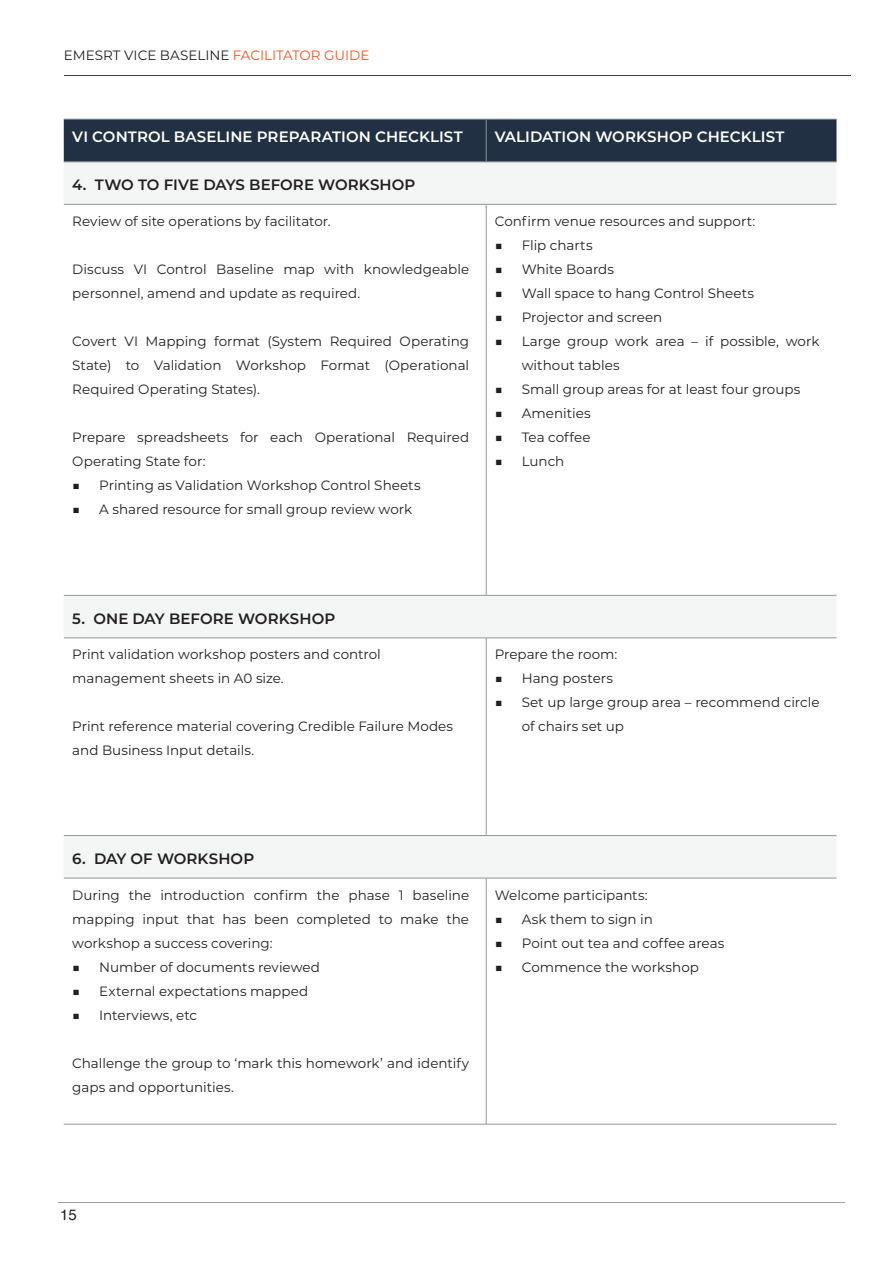
<style>
.page{position:relative;width:893px;height:1263px;background:#fff}
.page>*{position:absolute;margin:0;border:0;box-sizing:border-box;transform-origin:0 0}
.Body_Text__align_left{font:600 15px "Montserrat";letter-spacing:.005em;color:#231f20}
.Body_Text__align_left-2{font:600 15px "Montserrat";letter-spacing:.005em;color:#fff}
.Body_Text__align_right{font:600 15px "Montserrat";letter-spacing:.005em;color:#fff}
.t1{font:15px "Helvetica";color:#231f20}
.Body_Text__align_left-3{font:13.5px/24px "Montserrat";color:#231f20}
.Body_Text__align_right-2{font:13.5px "Montserrat";color:#231f20}
.s1{color:#f15522}
</style>
<div class="page">
<hr style="left:64px;top:75px;width:786px;height:1px;background:#3e3e3f">
<hr style="left:58px;top:1202px;width:787px;height:1px;background:#9d9fa2">
<div style="left:64px;top:120px;width:772px;height:42px;background:#213042"></div>
<svg style="left:64px;top:163px;width:772px;height:715px"></svg>
<hr style="left:486px;top:119px;width:1px;height:43px;background:#939598">
<hr style="left:486px;top:204px;width:1px;height:391px;background:#939598">
<hr style="left:64px;top:595px;width:422px;height:1px;background:#939598">
<hr style="left:486px;top:595px;width:350px;height:1px;background:#939598">
<hr style="left:64px;top:638px;width:422px;height:1px;background:#939598">
<hr style="left:486px;top:638px;width:350px;height:1px;background:#939598">
<hr style="left:486px;top:638px;width:1px;height:197px;background:#939598">
<hr style="left:64px;top:835px;width:422px;height:1px;background:#939598">
<hr style="left:486px;top:835px;width:350px;height:1px;background:#939598">
<hr style="left:64px;top:878px;width:422px;height:1px;background:#939598">
<hr style="left:486px;top:878px;width:350px;height:1px;background:#939598">
<hr style="left:486px;top:878px;width:1px;height:246px;background:#939598">
<hr style="left:64px;top:1124px;width:422px;height:1px;background:#939598">
<hr style="left:486px;top:1124px;width:350px;height:1px;background:#939598">
<hr style="left:64px;top:204px;width:422px;height:1px;background:#939598">
<hr style="left:486px;top:204px;width:350px;height:1px;background:#939598">
<hr style="left:64px;top:119px;width:422px;height:1px;background:#6f7982">
<hr style="left:486px;top:119px;width:350px;height:1px;background:#6f7982">
<hr style="left:64px;top:162px;width:422px;height:1px;background:#6f7982">
<hr style="left:486px;top:162px;width:350px;height:1px;background:#6f7982">
<p class="Body_Text__align_left-3" style="left:64px;top:43px;width:307px">EMESRT VICE BASELINE <span class="s1">FACILITATOR GUIDE</span></p>
<p class="Body_Text__align_left-2" style="left:72px;top:126px;width:392px">VI CONTROL BASELINE PREPARATION CHECKLIST</p>
<p class="Body_Text__align_right" style="left:495px;top:126px;width:291px">VALIDATION WORKSHOP CHECKLIST</p>
<p class="Body_Text__align_left" style="left:72px;top:174px;width:345px">4. TWO TO FIVE DAYS BEFORE WORKSHOP</p>
<p class="Body_Text__align_left-3" style="left:72px;top:209px;width:260px">Review of site operations by facilitator.</p>
<p class="Body_Text__align_left-3" style="left:72px;top:257px;width:398px">Discuss VI Control Baseline map with knowledgeable personnel, amend and update as required.</p>
<p class="Body_Text__align_left-3" style="left:72px;top:329px;width:398px;text-align:justify">Covert VI Mapping format (System Required Operating State) to Validation Workshop Format (Operational Required Operating States).</p>
<p class="Body_Text__align_left-3" style="left:72px;top:425px;width:398px">Prepare spreadsheets for each Operational Required<br>Operating State for:</p>
<p class="Body_Text__align_left-3" style="left:72px;top:473px;width:350px">■ Printing as Validation Workshop Control Sheets</p>
<p class="Body_Text__align_left-3" style="left:72px;top:497px;width:342px">■ A shared resource for small group review work</p>
<p class="Body_Text__align_right-2" style="left:495px;top:212px;width:262px">Confirm venue resources and support:</p>
<p class="Body_Text__align_left-3" style="left:495px;top:233px;width:99px">■ Flip charts</p>
<p class="Body_Text__align_left-3" style="left:495px;top:257px;width:121px">■ White Boards</p>
<p class="Body_Text__align_left-3" style="left:495px;top:281px;width:261px">■ Wall space to hang Control Sheets</p>
<p class="Body_Text__align_left-3" style="left:495px;top:305px;width:169px">■ Projector and screen</p>
<p class="Body_Text__align_left-3" style="left:522px;top:329px;width:299px;text-indent:-27px">■ Large group work area – if possible, work without tables</p>
<p class="Body_Text__align_left-3" style="left:495px;top:377px;width:307px">■ Small group areas for at least four groups</p>
<p class="Body_Text__align_left-3" style="left:495px;top:401px;width:97px">■ Amenities</p>
<p class="Body_Text__align_left-3" style="left:495px;top:425px;width:97px">■ Tea coffee</p>
<p class="Body_Text__align_left-3" style="left:495px;top:449px;width:71px">■ Lunch</p>
<p class="Body_Text__align_left" style="left:72px;top:608px;width:265px">5. ONE DAY BEFORE WORKSHOP</p>
<p class="Body_Text__align_left-3" style="left:72px;top:642px;width:310px">Print validation workshop posters and control management sheets in A0 size.</p>
<p class="Body_Text__align_left-3" style="left:72px;top:714px;width:382px">Print reference material covering Credible Failure Modes and Business Input details.</p>
<p class="Body_Text__align_right-2" style="left:495px;top:645px;width:124px">Prepare the room:</p>
<p class="Body_Text__align_left-3" style="left:495px;top:666px;width:120px">■ Hang posters</p>
<p class="Body_Text__align_left-3" style="left:522px;top:690px;width:299px;text-indent:-27px">■ Set up large group area – recommend circle of chairs set up</p>
<p class="Body_Text__align_left" style="left:72px;top:848px;width:183px">6. DAY OF WORKSHOP</p>
<p class="Body_Text__align_left-3" style="left:72px;top:882px;width:398px;text-align:justify">During the introduction confirm the phase 1 baseline mapping input that has been completed to make the workshop a success covering:</p>
<p class="Body_Text__align_left-3" style="left:72px;top:954px;width:249px">■ Number of documents reviewed</p>
<p class="Body_Text__align_left-3" style="left:72px;top:978px;width:238px">■ External expectations mapped</p>
<p class="Body_Text__align_left-3" style="left:72px;top:1002px;width:126px">■ Interviews, etc</p>
<p class="Body_Text__align_left-3" style="left:72px;top:1050px;width:398px">Challenge the group to ‘mark this homework’ and identify gaps and opportunities.</p>
<p class="Body_Text__align_right-2" style="left:495px;top:885px;width:155px">Welcome participants:</p>
<p class="Body_Text__align_left-3" style="left:495px;top:906px;width:160px">■ Ask them to sign in</p>
<p class="Body_Text__align_left-3" style="left:495px;top:930px;width:231px">■ Point out tea and coffee areas</p>
<p class="Body_Text__align_left-3" style="left:495px;top:954px;width:206px">■ Commence the workshop</p>
<p class="t1" style="left:60px;top:1203px;width:18px">15</p>
</div>
